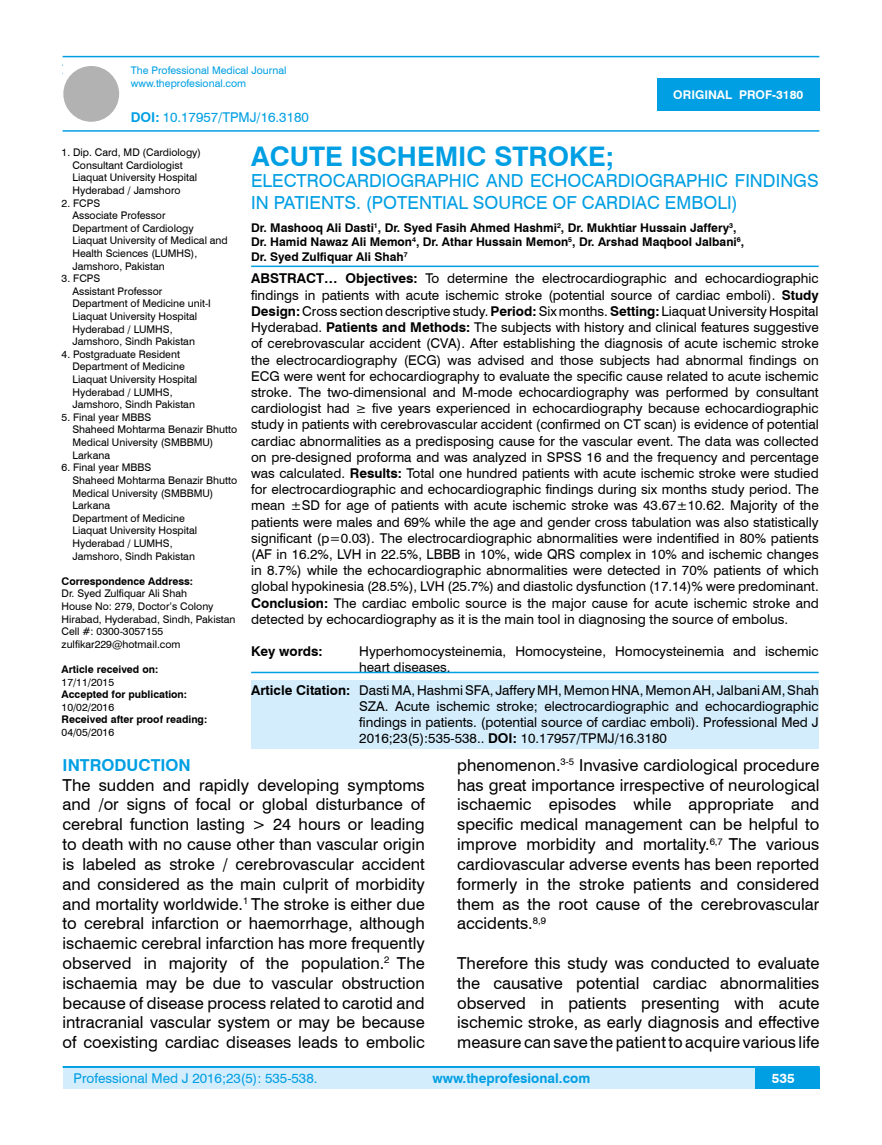
<style>
.page{position:relative;width:882px;height:1145px;background:#fff}
.page>*{position:absolute;margin:0;border:0;box-sizing:border-box;transform-origin:0 0}
.t1{font:700 27px "Swiss 721 BT";color:#009fe3}
.t2{font:18px/21.6px "Swiss 721 BT";color:#009fe3}
.t3{font:16.5px/19.8px "Swiss 721 BT";color:#000;text-align:justify}
.t4{font:700 16.5px "Swiss 721 BT";color:#009fe3}
.t5{font:13.5px/16.2px "Swiss 721 BT";color:#000;text-align:justify}
.t6{font:13.5px "Swiss 721 BT";color:#009fe3}
.t7{font:700 13.5px "Swiss 721 BT";color:#009fe3}
.t8{font:700 13.5px "Swiss 721 BT";color:#000}
.t9{font:700 13.5px "Swiss 721 BT";color:#fff}
.t10{font:700 12px/14.4px "Swiss 721 BT";color:#000}
.t11{font:700 12px "Swiss 721 BT";color:#fff}
.t12{font:10.5px/12.6px "Swiss 721 BT";color:#000}
.t13{font:700 10.5px "Swiss 721 BT";color:#000}
.t14{font:10.5px/12.6px "Swiss 721 BT";color:#009fe3}
.s1{font-weight:700}
</style>
<div class="page">
<div style="left:63px;top:1067px;width:756px;height:21px;background:#d4edfc"></div>
<hr style="left:63px;top:1066px;width:756px;height:2px;background:#009fe3">
<div style="left:754px;top:1068px;width:65px;height:20px;background:#009fe3"></div>
<hr style="left:63px;top:56px;width:756px;height:1px;background:#009fe3">
<hr style="left:63px;top:130px;width:756px;height:2px;background:#009fe3">
<div style="left:63px;top:66px;width:56px;height:56px;background:#b3b2b2;border-radius:50%"></div>
<div style="left:657px;top:78px;width:162px;height:33px;background:#009fe3"></div>
<hr style="left:251px;top:265px;width:567px;height:2px;background:#009fe3">
<hr style="left:251px;top:671px;width:567px;height:2px;background:#009fe3">
<div style="left:251px;top:680px;width:567px;height:68px;background:#d4edfc"></div>
<p class="t14" style="left:131px;top:64px;width:157px">The Professional Medical Journal www.theprofesional.com</p>
<p class="t6" style="left:131px;top:108px;width:179px"><span class="s1">DOI:</span> 10.17957/TPMJ/16.3180</p>
<p class="t11" style="left:673px;top:87px;width:131px">ORIGINAL PROF-3180</p>
<p class="t12" style="left:72px;top:146px;width:130px;text-indent:-11px">1. Dip. Card, MD (Cardiology)<br>Consultant Cardiologist<br>Liaquat University Hospital<br>Hyderabad / Jamshoro</p>
<p class="t12" style="left:72px;top:196px;width:157px;text-indent:-11px">2. FCPS<br>Associate Professor<br>Department of Cardiology<br>Liaquat University of Medical and<br>Health Sciences (LUMHS),<br>Jamshoro, Pakistan</p>
<p class="t12" style="left:72px;top:272px;width:140px;text-indent:-11px">3. FCPS<br>Assistant Professor<br>Department of Medicine unit-I<br>Liaquat University Hospital<br>Hyderabad / LUMHS,<br>Jamshoro, Sindh Pakistan</p>
<p class="t12" style="left:72px;top:347px;width:126px;text-indent:-11px">4. Postgraduate Resident<br>Department of Medicine<br>Liaquat University Hospital<br>Hyderabad / LUMHS,<br>Jamshoro, Sindh Pakistan</p>
<p class="t12" style="left:72px;top:410px;width:166px;text-indent:-11px">5. Final year MBBS<br>Shaheed Mohtarma Benazir Bhutto<br>Medical University (SMBBMU)<br>Larkana</p>
<p class="t12" style="left:72px;top:461px;width:166px;text-indent:-11px">6. Final year MBBS<br>Shaheed Mohtarma Benazir Bhutto<br>Medical University (SMBBMU)<br>Larkana<br>Department of Medicine<br>Liaquat University Hospital<br>Hyderabad / LUMHS,<br>Jamshoro, Sindh Pakistan</p>
<p class="t13" style="left:62px;top:574px;width:133px">Correspondence Address:</p>
<p class="t12" style="left:62px;top:587px;width:175px">Dr. Syed Zulfiquar Ali Shah<br>House No: 279, Doctor’s Colony<br>Hirabad, Hyderabad, Sindh, Pakistan<br>Cell #: 0300-3057155 zulfikar229@hotmail.com</p>
<p class="t13" style="left:62px;top:662px;width:98px">Article received on:</p>
<p class="t12" style="left:62px;top:675px;width:54px">17/11/2015</p>
<p class="t13" style="left:62px;top:687px;width:127px">Accepted for publication:</p>
<p class="t12" style="left:62px;top:700px;width:54px">10/02/2016</p>
<p class="t13" style="left:62px;top:712px;width:147px">Received after proof reading:</p>
<p class="t12" style="left:62px;top:725px;width:54px">04/05/2016</p>
<h1 class="t1" style="left:251px;top:137px;width:364px">ACUTE ISCHEMIC STROKE;</h1>
<h2 class="t2" style="left:251px;top:169px;width:568px">ELECTROCARDIOGRAPHIC AND ECHOCARDIOGRAPHIC FINDINGS<br>IN PATIENTS. (POTENTIAL SOURCE OF CARDIAC EMBOLI)</h2>
<p class="t10" style="left:251px;top:220px;width:494px">Dr. Mashooq Ali Dasti<sup>1</sup>, Dr. Syed Fasih Ahmed Hashmi<sup>2</sup>, Dr. Mukhtiar Hussain Jaffery<sup>3</sup>,<br>Dr. Hamid Nawaz Ali Memon<sup>4</sup>, Dr. Athar Hussain Memon<sup>5</sup>, Dr. Arshad Maqbool Jalbani<sup>6</sup>,<br>Dr. Syed Zulfiquar Ali Shah<sup>7</sup></p>
<p class="t5" style="left:251px;top:270px;width:569px"><span class="s1">ABSTRACT… Objectives:</span> To determine the electrocardiographic and echocardiographic findings in patients with acute ischemic stroke (potential source of cardiac emboli). <span class="s1">Study Design:</span> Cross section descriptive study. <span class="s1">Period:</span> Six months. <span class="s1">Setting:</span> Liaquat University Hospital Hyderabad. <span class="s1">Patients and Methods:</span> The subjects with history and clinical features suggestive of cerebrovascular accident (CVA). After establishing the diagnosis of acute ischemic stroke the electrocardiography (ECG) was advised and those subjects had abnormal findings on ECG were went for echocardiography to evaluate the specific cause related to acute ischemic stroke. The two-dimensional and M-mode echocardiography was performed by consultant cardiologist had ≥ five years experienced in echocardiography because echocardiographic study in patients with cerebrovascular accident (confirmed on CT scan) is evidence of potential cardiac abnormalities as a predisposing cause for the vascular event. The data was collected on pre-designed proforma and was analyzed in SPSS 16 and the frequency and percentage was calculated. <span class="s1">Results:</span> Total one hundred patients with acute ischemic stroke were studied for electrocardiographic and echocardiographic findings during six months study period. The mean ±SD for age of patients with acute ischemic stroke was 43.67±10.62. Majority of the patients were males and 69% while the age and gender cross tabulation was also statistically significant (p=0.03). The electrocardiographic abnormalities were indentified in 80% patients (AF in 16.2%, LVH in 22.5%, LBBB in 10%, wide QRS complex in 10% and ischemic changes in 8.7%) while the echocardiographic abnormalities were detected in 70% patients of which global hypokinesia (28.5%), LVH (25.7%) and diastolic dysfunction (17.14)% were predominant.<br><span class="s1">Conclusion:</span> The cardiac embolic source is the major cause for acute ischemic stroke and detected by echocardiography as it is the main tool in diagnosing the source of embolus.</p>
<p class="t8" style="left:251px;top:642px;width:73px">Key words:</p>
<p class="t5" style="left:359px;top:643px;width:461px">Hyperhomocysteinemia, Homocysteine, Homocysteinemia and ischemic heart diseases.</p>
<p class="t5" style="left:359px;top:681px;width:461px;text-indent:-108px"><span class="s1">Article Citation:</span> Dasti MA, Hashmi SFA, Jaffery MH, Memon HNA, Memon AH, Jalbani AM, Shah SZA. Acute ischemic stroke; electrocardiographic and echocardiographic findings in patients. (potential source of cardiac emboli). Professional Med J 2016;23(5):535-538.. <span class="s1">DOI:</span> 10.17957/TPMJ/16.3180</p>
<p class="t4" style="left:63px;top:753px;width:130px">INTRODUCTION</p>
<p class="t3" style="left:63px;top:774px;width:363px">The sudden and rapidly developing symptoms and /or signs of focal or global disturbance of cerebral function lasting &gt; 24 hours or leading to death with no cause other than vascular origin is labeled as stroke / cerebrovascular accident and considered as the main culprit of morbidity and mortality worldwide.<sup>1</sup> The stroke is either due to cerebral infarction or haemorrhage, although ischaemic cerebral infarction has more frequently observed in majority of the population.<sup>2</sup> The ischaemia may be due to vascular obstruction because of disease process related to carotid and intracranial vascular system or may be because of coexisting cardiac diseases leads to embolic</p>
<p class="t3" style="left:457px;top:754px;width:363px">phenomenon.<sup>3-5</sup> Invasive cardiological procedure has great importance irrespective of neurological ischaemic episodes while appropriate and specific medical management can be helpful to improve morbidity and mortality.<sup>6,7</sup> The various cardiovascular adverse events has been reported formerly in the stroke patients and considered them as the root cause of the cerebrovascular accidents.<sup>8,9</sup></p>
<p class="t3" style="left:457px;top:952px;width:363px">Therefore this study was conducted to evaluate the causative potential cardiac abnormalities observed in patients presenting with acute ischemic stroke, as early diagnosis and effective measure can save the patient to acquire various life</p>
<p class="t6" style="left:74px;top:1069px;width:245px">Professional Med J 2016;23(5): 535-538.</p>
<p class="t7" style="left:432px;top:1069px;width:159px">www.theprofesional.com</p>
<p class="t9" style="left:771px;top:1069px;width:24px">535</p>
</div>
